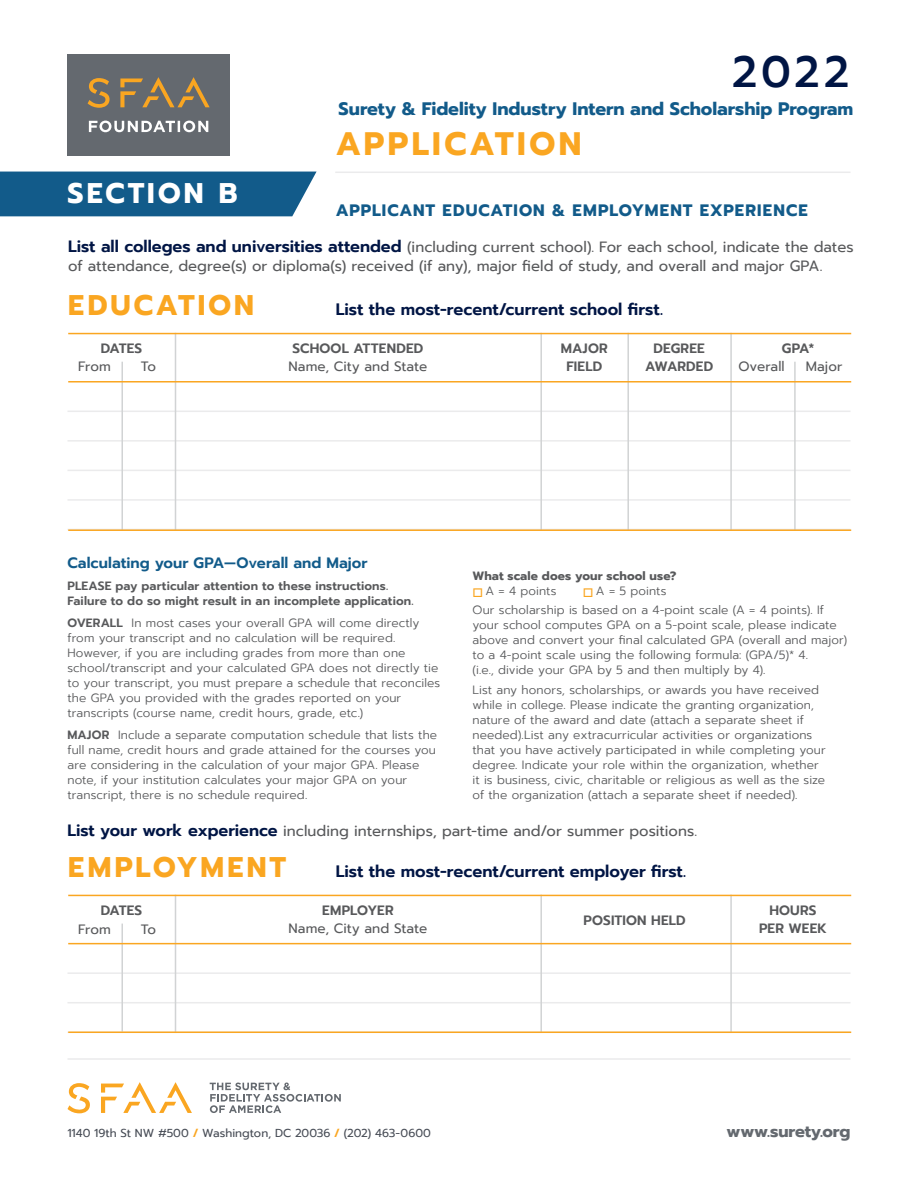
<style>
.page{position:relative;width:918px;height:1188px;background:#fff}
.page>*{position:absolute;margin:0;border:0;box-sizing:border-box;transform-origin:0 0}
.t1{font:500 43.8px "Prompt";color:#001544}
.t2{font:700 32.4px "Prompt";letter-spacing:.1em;color:#faa621}
.t3{font:700 28.35px "Prompt";letter-spacing:.105em;color:#faa621}
.t4{font:700 28.35px "Prompt";letter-spacing:.105em;color:#fff}
.t5{font:700 18px "Prompt";letter-spacing:-.005em;color:#125b8a}
.t6{font:600 16.5px "Prompt";letter-spacing:-.005em;color:#001544}
.t7{font:700 16.5px "Prompt";letter-spacing:.055em;color:#125b8a}
.t8{font:700 16.5px "Prompt";letter-spacing:-.015em;color:#64696f}
.t9{font:600 15px "Prompt";color:#125b8a}
.t10{font:14.85px/19.4px "Prompt";color:#58595b}
.t11{font:600 13.5px/18px "Prompt";letter-spacing:.015em;color:#58595b;text-align:center}
.t12{font:13.5px "Prompt";color:#58595b}
.t13{font:300 12px/15px "Prompt";letter-spacing:.01em;color:#58595b}
.t14{font:600 12px/15px "Prompt";letter-spacing:.01em;color:#58595b}
.t15{font:700 12px "Prompt";letter-spacing:.01em;color:#58595b}
.t16{font:11.55px "Prompt";color:#474c55}
.s1{font-weight:600;font-size:16.35px;color:#001544}
.s2{font-weight:600}
.s3{color:#faa621}
.s4{font-weight:600;color:#faa621}
</style>
<div class="page">
<hr style="left:68px;top:1058px;width:782px;height:2px;background:#ebebec">
<hr style="left:335px;top:172px;width:515px;height:1px;background:#ebebec">
<svg style="left:210px;top:1083px;width:131px;height:30px"></svg>
<svg style="left:101px;top:1082px;width:91px;height:31px"></svg>
<svg style="left:68px;top:1083px;width:22px;height:30px"></svg>
<div style="left:0;top:172px;width:317px;height:44px;background:#125b8a"></div>
<div style="left:68px;top:54px;width:162px;height:101px;background:#64696f"></div>
<svg style="left:120px;top:77px;width:90px;height:30px"></svg>
<svg style="left:88px;top:78px;width:22px;height:30px"></svg>
<svg style="left:89px;top:121px;width:119px;height:11px"></svg>
<hr style="left:68px;top:411px;width:782px;height:1px;background:#ebebec">
<hr style="left:68px;top:440px;width:782px;height:2px;background:#ebebec">
<hr style="left:68px;top:470px;width:782px;height:1px;background:#ebebec">
<hr style="left:68px;top:499px;width:782px;height:2px;background:#ebebec">
<hr style="left:122px;top:362px;width:1px;height:168px;background:#d1d3d4">
<hr style="left:175px;top:333px;width:1px;height:197px;background:#d1d3d4">
<hr style="left:540px;top:333px;width:2px;height:197px;background:#d1d3d4">
<hr style="left:627px;top:333px;width:2px;height:197px;background:#d1d3d4">
<hr style="left:730px;top:333px;width:2px;height:197px;background:#d1d3d4">
<hr style="left:794px;top:362px;width:2px;height:168px;background:#d1d3d4">
<hr style="left:68px;top:529px;width:783px;height:2px;background:#faa621">
<hr style="left:68px;top:333px;width:783px;height:1px;background:#faa621">
<hr style="left:68px;top:381px;width:783px;height:2px;background:#faa621">
<hr style="left:68px;top:972px;width:782px;height:2px;background:#ebebec">
<hr style="left:68px;top:1002px;width:782px;height:1px;background:#ebebec">
<hr style="left:122px;top:924px;width:1px;height:108px;background:#d1d3d4">
<hr style="left:175px;top:895px;width:1px;height:138px;background:#d1d3d4">
<hr style="left:540px;top:895px;width:2px;height:138px;background:#d1d3d4">
<hr style="left:730px;top:895px;width:2px;height:138px;background:#d1d3d4">
<hr style="left:68px;top:895px;width:783px;height:1px;background:#faa621">
<hr style="left:68px;top:943px;width:783px;height:1px;background:#faa621">
<hr style="left:68px;top:1032px;width:783px;height:1px;background:#faa621">
<h1 class="t1" style="left:732px;top:40px;width:119px">2022</h1>
<h3 class="t5" style="left:339px;top:95px;width:516px">Surety &amp; Fidelity Industry Intern and Scholarship Program</h3>
<h3 class="t4" style="left:68px;top:172px;width:172px">SECTION B</h3>
<h2 class="t2" style="left:336px;top:120px;width:247px">APPLICATION</h2>
<h3 class="t7" style="left:336px;top:198px;width:474px">APPLICANT EDUCATION &amp; EMPLOYMENT EXPERIENCE</h3>
<p class="t10" style="left:68px;top:237px;width:787px"><span class="s1">List all colleges and universities attended</span> (including current school). For each school, indicate the dates of attendance, degree(s) or diploma(s) received (if any), major field of study, and overall and major GPA.</p>
<h3 class="t3" style="left:68px;top:284px;width:187px">EDUCATION</h3>
<h3 class="t6" style="left:336px;top:297px;width:329px">List the most-recent/current school first.</h3>
<p class="t11" style="left:101px;top:339px;width:43px">DATES</p>
<p class="t11" style="left:561px;top:339px;width:48px">MAJOR<br>FIELD</p>
<p class="t11" style="left:645px;top:339px;width:70px">DEGREE<br>AWARDED</p>
<p class="t11" style="left:782px;top:339px;width:34px">GPA*</p>
<p class="t11" style="left:293px;top:339px;width:132px">SCHOOL ATTENDED</p>
<p class="t12" style="left:289px;top:357px;width:140px">Name, City and State</p>
<p class="t12" style="left:78px;top:357px;width:34px">From</p>
<p class="t12" style="left:141px;top:357px;width:17px">To</p>
<p class="t12" style="left:738px;top:357px;width:48px">Overall</p>
<p class="t12" style="left:806px;top:357px;width:38px">Major</p>
<p class="t9" style="left:68px;top:552px;width:302px">Calculating your GPA—Overall and Major</p>
<p class="t14" style="left:68px;top:579px;width:348px">PLEASE pay particular attention to these instructions.<br>Failure to do so might result in an incomplete application.</p>
<p class="t13" style="left:68px;top:615px;width:374px"><span class="s2">OVERALL</span> In most cases your overall GPA will come directly from your transcript and no calculation will be required.<br>However, if you are including grades from more than one school/transcript and your calculated GPA does not directly tie to your transcript, you must prepare a schedule that reconciles the GPA you provided with the grades reported on your transcripts (course name, credit hours, grade, etc.)</p>
<p class="t13" style="left:68px;top:727px;width:371px"><span class="s2">MAJOR</span> Include a separate computation schedule that lists the full name, credit hours and grade attained for the courses you are considering in the calculation of your major GPA. Please note, if your institution calculates your major GPA on your transcript, there is no schedule required.</p>
<p class="t15" style="left:472px;top:567px;width:206px">What scale does your school use?</p>
<p class="t13" style="left:472px;top:583px;width:85px"><span class="s3">□</span> A = 4 points</p>
<p class="t13" style="left:472px;top:581px;width:353px;line-height:19.4px;text-indent:111px"><span class="s3">□</span> A = 5 points<br>Our scholarship is based on a 4-point scale (A = 4 points). If</p>
<p class="t13" style="left:472px;top:618px;width:376px">your school computes GPA on a 5-point scale, please indicate above and convert your final calculated GPA (overall and major) to a 4-point scale using the following formula: (GPA/5)* 4.<br>(i.e., divide your GPA by 5 and then multiply by 4).</p>
<p class="t13" style="left:472px;top:682px;width:355px">List any honors, scholarships, or awards you have received while in college. Please indicate the granting organization, nature of the award and date (attach a separate sheet if needed).List any extracurricular activities or organizations that you have actively participated in while completing your degree. Indicate your role within the organization, whether it is business, civic, charitable or religious as well as the size of the organization (attach a separate sheet if needed).</p>
<p class="t10" style="left:68px;top:821px;width:631px"><span class="s1">List your work experience</span> including internships, part-time and/or summer positions.</p>
<h3 class="t3" style="left:68px;top:845px;width:219px">EMPLOYMENT</h3>
<h3 class="t6" style="left:336px;top:859px;width:352px">List the most-recent/current employer first.</h3>
<p class="t11" style="left:101px;top:901px;width:43px">DATES</p>
<p class="t11" style="left:584px;top:911px;width:103px">POSITION HELD</p>
<p class="t11" style="left:322px;top:901px;width:73px">EMPLOYER</p>
<p class="t12" style="left:289px;top:919px;width:140px">Name, City and State</p>
<p class="t11" style="left:769px;top:901px;width:49px">HOURS</p>
<p class="t12" style="left:78px;top:920px;width:34px">From</p>
<p class="t12" style="left:141px;top:920px;width:17px">To</p>
<p class="t11" style="left:759px;top:919px;width:69px">PER WEEK</p>
<p class="t16" style="left:68px;top:1124px;width:365px">1140 19th St NW #500 <span class="s4">/</span> Washington, DC 20036 <span class="s4">/</span> (202) 463-0600</p>
<h3 class="t8" style="left:727px;top:1118px;width:125px">www.surety.org</h3>
</div>
